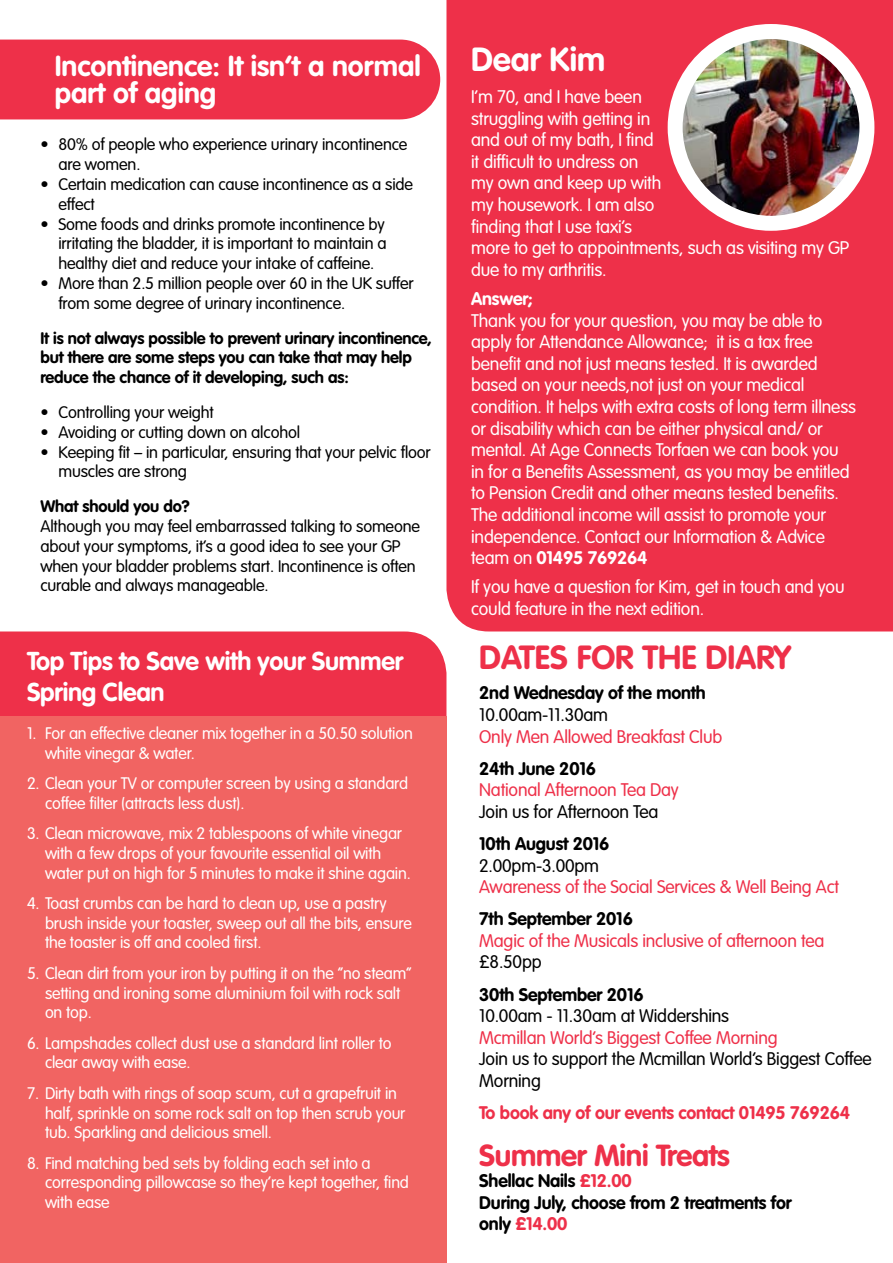
<style>
.page{position:relative;width:893px;height:1263px;background:#fff}
.page>*{position:absolute;margin:0;border:0;box-sizing:border-box;transform-origin:0 0}
.t1{font:700 33px "VAG Rounded";color:#ee3049}
.t2{font:700 33px "VAG Rounded";color:#fff}
.t3{font:700 30px "VAG Rounded";letter-spacing:-.01em;color:#ee3049}
.t4{font:700 28.5px/27px "VAG Rounded";color:#fff}
.t5{font:700 25.5px/30.6px "VAG Rounded";letter-spacing:-.01em;color:#fff}
.t6{font:300 18px/21.6px "VAG Rounded";letter-spacing:-.01em;color:#fff}
.t7{font:300 18px "VAG Rounded";letter-spacing:-.01em;color:#ee3049}
.t8{font:700 18px/21.6px "VAG Rounded";letter-spacing:-.01em;color:#000}
.t9{font:300 18px/21.6px "VAG Rounded";letter-spacing:-.01em;color:#000}
.t10{font:700 18px "VAG Rounded";letter-spacing:-.01em;color:#ee3049}
.t11{font:700 18px "VAG Rounded";letter-spacing:-.01em;color:#fff}
.t12{font:300 16.5px/19.8px "VAG Rounded";letter-spacing:-.01em;color:#fff}
.t13{font:300 16.5px/19.8px "VAG Rounded";letter-spacing:-.01em;color:#000}
.t14{font:700 16.5px/19.8px "VAG Rounded";letter-spacing:-.01em;color:#000}
.s1{font-weight:700}
.s2{color:#ee3049}
</style>
<div class="page">
<div style="left:0;top:40px;width:440px;height:79px;background:#ee3049"></div>
<div style="left:446px;top:0;width:447px;height:631px;background:#ee3049"></div>
<div style="left:0;top:631px;width:446px;height:86px;background:#ee3049"></div>
<div style="left:0;top:717px;width:446px;height:546px;background:#f16462"></div>
<img style="left:675px;top:32px;width:192px;height:191px;border-radius:96px">
<div style="left:668px;top:24px;width:206px;height:207px;border:15px solid #fff;border-radius:50%"></div>
<h3 class="t4" style="left:55px;top:53px;width:367px">Incontinence: It isn’t a normal part of aging</h3>
<p class="t13" style="left:58px;top:135px;width:351px;text-indent:-18px">• 80% of people who experience urinary incontinence are women.</p>
<p class="t13" style="left:58px;top:174px;width:356px;text-indent:-18px">• Certain medication can cause incontinence as a side effect</p>
<p class="t13" style="left:58px;top:214px;width:330px;text-align:justify;text-indent:-18px">• Some foods and drinks promote incontinence by irritating the bladder, it is important to maintain a healthy diet and reduce your intake of caffeine.</p>
<p class="t13" style="left:58px;top:273px;width:357px;text-indent:-18px">• More than 2.5 million people over 60 in the UK suffer from some degree of urinary incontinence.</p>
<p class="t14" style="left:40px;top:328px;width:393px">It is not always possible to prevent urinary incontinence, but there are some steps you can take that may help reduce the chance of it developing, such as:</p>
<p class="t13" style="left:40px;top:402px;width:175px">• Controlling your weight</p>
<p class="t13" style="left:40px;top:422px;width:261px">• Avoiding or cutting down on alcohol</p>
<p class="t13" style="left:58px;top:442px;width:374px;text-indent:-18px">• Keeping fit – in particular, ensuring that your pelvic floor muscles are strong</p>
<p class="t14" style="left:40px;top:496px;width:151px">What should you do?</p>
<p class="t13" style="left:40px;top:516px;width:381px">Although you may feel embarrassed talking to someone about your symptoms, it’s a good idea to see your GP when your bladder problems start. Incontinence is often curable and always manageable.</p>
<h3 class="t5" style="left:27px;top:646px;width:378px">Top Tips to Save with your Summer<br>Spring Clean</h3>
<p class="t12" style="left:45px;top:723px;width:369px;text-indent:-18px">1. For an effective cleaner mix together in a 50.50 solution white vinegar &amp; water.</p>
<p class="t12" style="left:45px;top:773px;width:365px;text-indent:-18px">2. Clean your TV or computer screen by using a standard coffee filter (attracts less dust).</p>
<p class="t12" style="left:45px;top:823px;width:367px;text-indent:-18px">3. Clean microwave, mix 2 tablespoons of white vinegar with a few drops of your favourite essential oil with water put on high for 5 minutes to make it shine again.</p>
<p class="t12" style="left:45px;top:893px;width:368px;text-indent:-18px">4. Toast crumbs can be hard to clean up, use a pastry brush inside your toaster, sweep out all the bits, ensure the toaster is off and cooled first.</p>
<p class="t12" style="left:45px;top:963px;width:368px;text-indent:-18px">5. Clean dirt from your iron by putting it on the “no steam” setting and ironing some aluminium foil with rock salt on top.</p>
<p class="t12" style="left:45px;top:1033px;width:348px;text-indent:-18px">6. Lampshades collect dust use a standard lint roller to clear away with ease.</p>
<p class="t12" style="left:45px;top:1083px;width:362px;text-indent:-18px">7. Dirty bath with rings of soap scum, cut a grapefruit in half, sprinkle on some rock salt on top then scrub your tub. Sparkling and delicious smell.</p>
<p class="t12" style="left:45px;top:1153px;width:366px;text-indent:-18px">8. Find matching bed sets by folding each set into a corresponding pillowcase so they’re kept together, find with ease</p>
<h1 class="t2" style="left:471px;top:40px;width:136px">Dear Kim</h1>
<p class="t6" style="left:471px;top:86px;width:379px">I’m 70, and I have been<br>struggling with getting in<br>and out of my bath, I find<br>it difficult to undress on<br>my own and keep up with<br>my housework. I am also<br>finding that I use taxi’s<br>more to get to appointments, such as visiting my GP due to my arthritis.</p>
<p class="t11" style="left:471px;top:288px;width:63px">Answer;</p>
<p class="t6" style="left:471px;top:309px;width:386px">Thank you for your question, you may be able to apply for Attendance Allowance; it is a tax free benefit and not just means tested. It is awarded based on your needs,not just on your medical condition. It helps with extra costs of long term illness or disability which can be either physical and/ or mental. At Age Connects Torfaen we can book you in for a Benefits Assessment, as you may be entitled to Pension Credit and other means tested benefits.<br>The additional income will assist to promote your independence. Contact our Information &amp; Advice team on <span class="s1">01495 769264</span></p>
<p class="t6" style="left:471px;top:576px;width:375px">If you have a question for Kim, get in touch and you could feature in the next edition.</p>
<h1 class="t1" style="left:479px;top:638px;width:313px">DATES FOR THE DIARY</h1>
<p class="t8" style="left:479px;top:682px;width:228px">2nd Wednesday of the month</p>
<p class="t9" style="left:479px;top:704px;width:130px">10.00am-11.30am</p>
<p class="t7" style="left:479px;top:726px;width:245px">Only Men Allowed Breakfast Club</p>
<p class="t8" style="left:479px;top:757px;width:118px">24th June 2016</p>
<p class="t7" style="left:479px;top:780px;width:201px">National Afternoon Tea Day</p>
<p class="t9" style="left:479px;top:801px;width:181px">Join us for Afternoon Tea</p>
<p class="t8" style="left:479px;top:833px;width:132px">10th August 2016</p>
<p class="t9" style="left:479px;top:854px;width:121px">2.00pm-3.00pm</p>
<p class="t7" style="left:479px;top:876px;width:361px">Awareness of the Social Services &amp; Well Being Act</p>
<p class="t8" style="left:479px;top:908px;width:155px">7th September 2016</p>
<p class="t7" style="left:479px;top:930px;width:347px">Magic of the Musicals inclusive of afternoon tea</p>
<p class="t9" style="left:479px;top:951px;width:64px">£8.50pp</p>
<p class="t8" style="left:479px;top:983px;width:166px">30th September 2016</p>
<p class="t9" style="left:479px;top:1005px;width:251px">10.00am - 11.30am at Widdershins</p>
<p class="t7" style="left:479px;top:1027px;width:300px">Mcmillan World’s Biggest Coffee Morning</p>
<p class="t9" style="left:479px;top:1048px;width:394px">Join us to support the Mcmillan World’s Biggest Coffee<br>Morning</p>
<p class="t10" style="left:479px;top:1102px;width:372px">To book any of our events contact 01495 769264</p>
<h2 class="t3" style="left:479px;top:1137px;width:252px">Summer Mini Treats</h2>
<p class="t8" style="left:479px;top:1170px;width:314px">Shellac Nails <span class="s2">£12.00<br></span>During July, choose from 2 treatments for only <span class="s2">£14.00</span></p>
</div>
